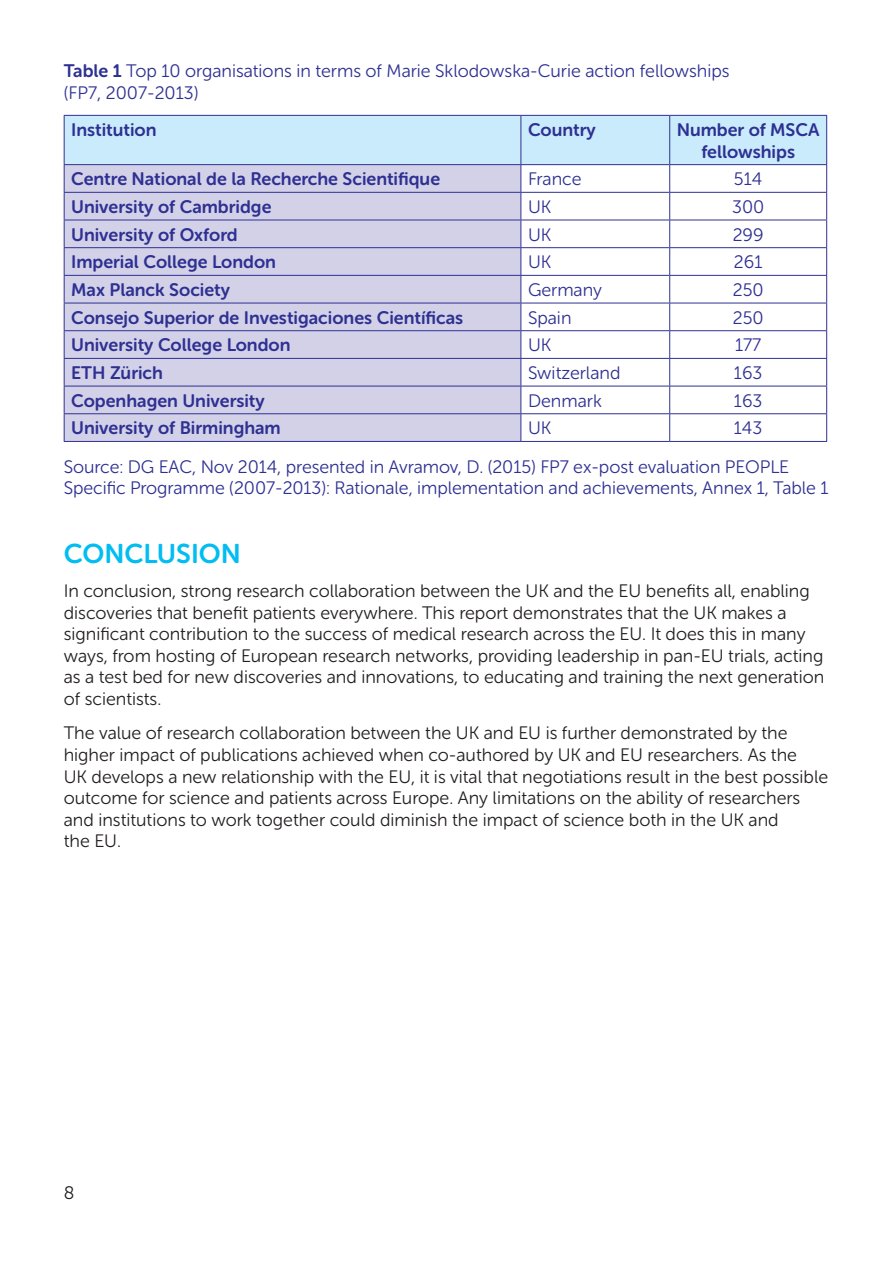
<style>
.page{position:relative;width:893px;height:1263px;background:#fff}
.page>*{position:absolute;margin:0;border:0;box-sizing:border-box;transform-origin:0 0}
.heading_1{font:27px "Museo Sans Rounded 700";color:#01bdf2}
.body_text{font:18px/21.6px "Museo Sans Rounded 300";color:#231f20}
.figure_caption{font:18px/21.6px "Museo Sans Rounded 300";letter-spacing:-.005em;color:#2e3092}
.left_column{font:18px "Museo Sans Rounded 700";color:#2e3092}
.body_cell{font:18px "Museo Sans Rounded 300";color:#2e3092}
.header_row{font:18px/21.6px "Museo Sans Rounded 700";color:#2e3092;text-align:center}
.header_row_top_left{font:18px "Museo Sans Rounded 700";color:#2e3092}
.s1{font-family:"Museo Sans Rounded 700"}
</style>
<div class="page">
<svg style="left:64px;top:115px;width:763px;height:326px"></svg>
<hr style="left:64px;top:441px;width:457px;height:1px;background:#2e3092">
<hr style="left:521px;top:441px;width:149px;height:1px;background:#2e3092">
<hr style="left:670px;top:441px;width:157px;height:1px;background:#2e3092">
<p class="figure_caption" style="left:64px;top:60px;width:667px"><span class="s1">Table 1</span> Top 10 organisations in terms of Marie Sklodowska-Curie action fellowships (FP7, 2007-2013)</p>
<p class="header_row_top_left" style="left:71px;top:120px;width:87px">Institution</p>
<p class="header_row" style="left:528px;top:119px;width:69px">Country</p>
<p class="header_row" style="left:677px;top:119px;width:144px">Number of MSCA fellowships</p>
<p class="left_column" style="left:71px;top:169px;width:370px">Centre National de la Recherche Scientifique</p>
<p class="body_cell" style="left:528px;top:169px;width:55px">France</p>
<p class="body_cell" style="left:734px;top:169px;width:30px">514</p>
<p class="left_column" style="left:71px;top:197px;width:202px">University of Cambridge</p>
<p class="body_cell" style="left:528px;top:197px;width:25px">UK</p>
<p class="body_cell" style="left:732px;top:197px;width:34px">300</p>
<p class="left_column" style="left:71px;top:224px;width:168px">University of Oxford</p>
<p class="body_cell" style="left:528px;top:225px;width:25px">UK</p>
<p class="body_cell" style="left:733px;top:225px;width:32px">299</p>
<p class="left_column" style="left:71px;top:252px;width:206px">Imperial College London</p>
<p class="body_cell" style="left:528px;top:252px;width:25px">UK</p>
<p class="body_cell" style="left:734px;top:252px;width:30px">261</p>
<p class="left_column" style="left:71px;top:280px;width:160px">Max Planck Society</p>
<p class="body_cell" style="left:528px;top:280px;width:76px">Germany</p>
<p class="body_cell" style="left:733px;top:280px;width:32px">250</p>
<p class="left_column" style="left:71px;top:307px;width:393px">Consejo Superior de Investigaciones Científicas</p>
<p class="body_cell" style="left:528px;top:308px;width:45px">Spain</p>
<p class="body_cell" style="left:733px;top:308px;width:32px">250</p>
<p class="left_column" style="left:71px;top:335px;width:221px">University College London</p>
<p class="body_cell" style="left:528px;top:335px;width:25px">UK</p>
<p class="body_cell" style="left:735px;top:335px;width:28px">177</p>
<p class="left_column" style="left:71px;top:363px;width:93px">ETH Zürich</p>
<p class="body_cell" style="left:528px;top:363px;width:94px">Switzerland</p>
<p class="body_cell" style="left:734px;top:363px;width:30px">163</p>
<p class="left_column" style="left:71px;top:390px;width:195px">Copenhagen University</p>
<p class="body_cell" style="left:528px;top:391px;width:75px">Denmark</p>
<p class="body_cell" style="left:734px;top:391px;width:30px">163</p>
<p class="left_column" style="left:71px;top:418px;width:211px">University of Birmingham</p>
<p class="body_cell" style="left:528px;top:418px;width:25px">UK</p>
<p class="body_cell" style="left:734px;top:418px;width:30px">143</p>
<p class="figure_caption" style="left:64px;top:456px;width:766px">Source: DG EAC, Nov 2014, presented in Avramov, D. (2015) FP7 ex-post evaluation PEOPLE<br>Specific Programme (2007-2013): Rationale, implementation and achievements, Annex 1, Table 1</p>
<p class="heading_1" style="left:64px;top:538px;width:179px">CONCLUSION</p>
<p class="body_text" style="left:64px;top:580px;width:762px">In conclusion, strong research collaboration between the UK and the EU benefits all, enabling discoveries that benefit patients everywhere. This report demonstrates that the UK makes a significant contribution to the success of medical research across the EU. It does this in many ways, from hosting of European research networks, providing leadership in pan-EU trials, acting as a test bed for new discoveries and innovations, to educating and training the next generation of scientists.</p>
<p class="body_text" style="left:64px;top:723px;width:766px">The value of research collaboration between the UK and EU is further demonstrated by the higher impact of publications achieved when co-authored by UK and EU researchers. As the<br>UK develops a new relationship with the EU, it is vital that negotiations result in the best possible outcome for science and patients across Europe. Any limitations on the ability of researchers and institutions to work together could diminish the impact of science both in the UK and<br>the EU.</p>
<p class="body_text" style="left:64px;top:1182px;width:12px">8</p>
</div>
